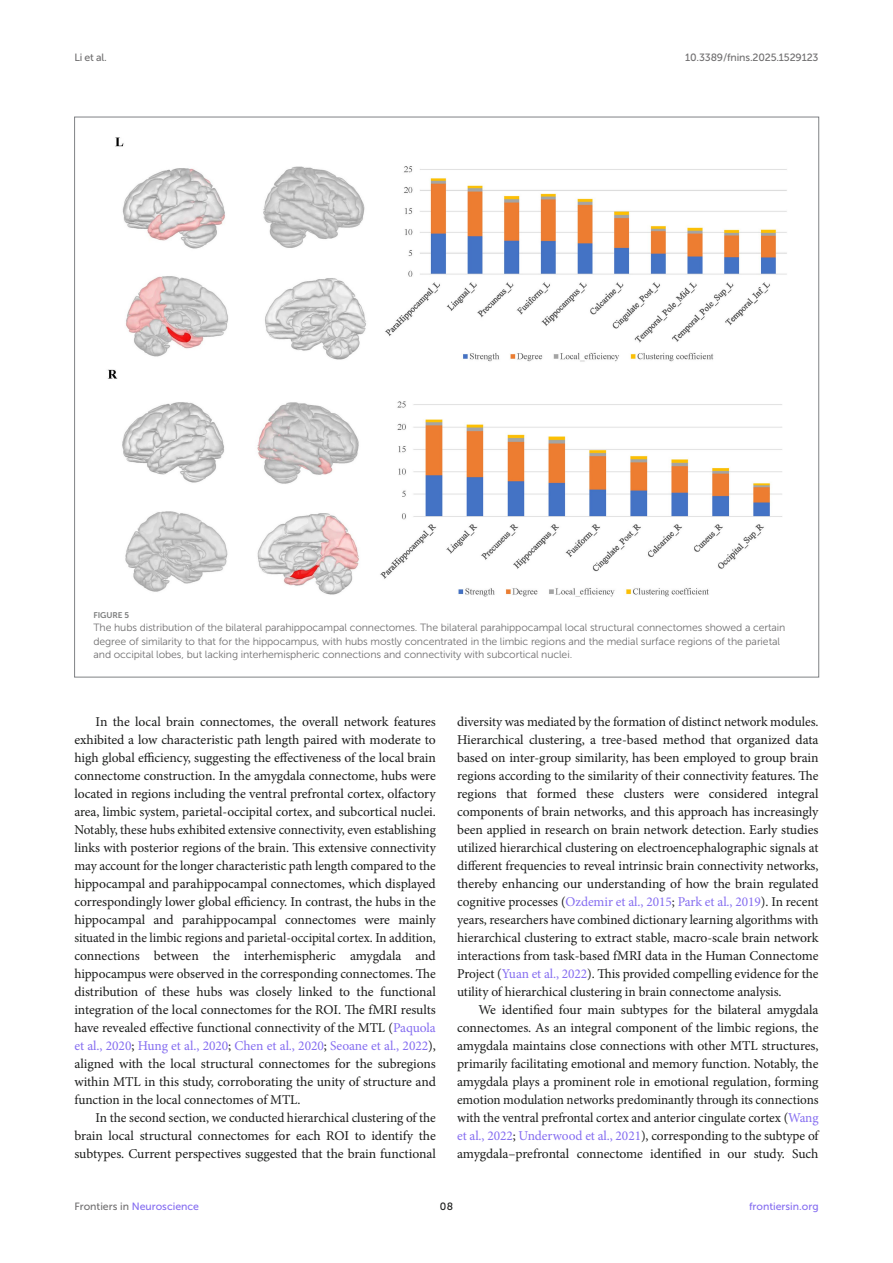
<style>
.page{position:relative;width:893px;height:1263px;background:#fff}
.page>*{position:absolute;margin:0;border:0;box-sizing:border-box;transform-origin:0 0}
.TEXT{font:13.5px/18px "Minion Pro";letter-spacing:-.005em;color:#1b1c1b;text-align:justify}
.FIG_LEG{font:10.5px/13.5px "Museo Sans 300";letter-spacing:-.01em;color:#706f70}
.t1{font:10.5px "Museo Sans 500";color:#856df0}
.t2{font:10.5px "Museo Sans 500";letter-spacing:-.015em;color:#706f70}
.t3{font:10.5px "Museo Sans 500";color:#1b1c1b}
.FIG_HD{font:8.25px "Museo Sans 700";letter-spacing:-.01em;color:#7e7f7f}
.s1{color:#856df0}
.s2{color:#706f70}
</style>
<div class="page">
<img style="left:107px;top:137px;width:680px;height:460px">
<p class="t2" style="left:74px;top:51px;width:34px">Li et al.</p>
<p class="t2" style="left:685px;top:51px;width:135px">10.3389/fnins.2025.1529123</p>
<p class="FIG_HD" style="left:94px;top:610px;width:37px">FIGURE 5</p>
<p class="FIG_LEG" style="left:94px;top:621px;width:693px">The hubs distribution of the bilateral parahippocampal connectomes. The bilateral parahippocampal local structural connectomes showed a certain degree of similarity to that for the hippocampus, with hubs mostly concentrated in the limbic regions and the medial surface regions of the parietal and occipital lobes, but lacking interhemispheric connections and connectivity with subcortical nuclei.</p>
<p class="TEXT" style="left:74px;top:713px;width:363px;text-indent:21px">In the local brain connectomes, the overall network features exhibited a low characteristic path length paired with moderate to high global efficiency, suggesting the effectiveness of the local brain connectome construction. In the amygdala connectome, hubs were located in regions including the ventral prefrontal cortex, olfactory area, limbic system, parietal-occipital cortex, and subcortical nuclei.<br>Notably, these hubs exhibited extensive connectivity, even establishing links with posterior regions of the brain. This extensive connectivity may account for the longer characteristic path length compared to the hippocampal and parahippocampal connectomes, which displayed correspondingly lower global efficiency. In contrast, the hubs in the hippocampal and parahippocampal connectomes were mainly situated in the limbic regions and parietal-occipital cortex. In addition, connections between the interhemispheric amygdala and hippocampus were observed in the corresponding connectomes. The distribution of these hubs was closely linked to the functional integration of the local connectomes for the ROI. The fMRI results have revealed effective functional connectivity of the MTL (<span class="s1">Paquola et al., 2020</span>; <span class="s1">Hung et al., 2020</span>; <span class="s1">Chen et al., 2020</span>; <span class="s1">Seoane et al., 2022</span>), aligned with the local structural connectomes for the subregions within MTL in this study, corroborating the unity of structure and function in the local connectomes of MTL.</p>
<p class="TEXT" style="left:74px;top:1109px;width:363px;text-indent:21px">In the second section, we conducted hierarchical clustering of the brain local structural connectomes for each ROI to identify the subtypes. Current perspectives suggested that the brain functional</p>
<p class="TEXT" style="left:457px;top:713px;width:363px">diversity was mediated by the formation of distinct network modules.<br>Hierarchical clustering, a tree-based method that organized data based on inter-group similarity, has been employed to group brain regions according to the similarity of their connectivity features. The regions that formed these clusters were considered integral components of brain networks, and this approach has increasingly been applied in research on brain network detection. Early studies utilized hierarchical clustering on electroencephalographic signals at different frequencies to reveal intrinsic brain connectivity networks, thereby enhancing our understanding of how the brain regulated cognitive processes (<span class="s1">Ozdemir et al., 2015</span>; <span class="s1">Park et al., 2019</span>). In recent years, researchers have combined dictionary learning algorithms with hierarchical clustering to extract stable, macro-scale brain network interactions from task-based fMRI data in the Human Connectome Project (<span class="s1">Yuan et al., 2022</span>). This provided compelling evidence for the utility of hierarchical clustering in brain connectome analysis.</p>
<p class="TEXT" style="left:457px;top:1001px;width:363px;text-indent:21px">We identified four main subtypes for the bilateral amygdala connectomes. As an integral component of the limbic regions, the amygdala maintains close connections with other MTL structures, primarily facilitating emotional and memory function. Notably, the amygdala plays a prominent role in emotional regulation, forming emotion modulation networks predominantly through its connections with the ventral prefrontal cortex and anterior cingulate cortex (<span class="s1">Wang et al., 2022</span>; <span class="s1">Underwood et al., 2021</span>), corresponding to the subtype of amygdala–prefrontal connectome identified in our study. Such</p>
<p class="t1" style="left:74px;top:1200px;width:126px"><span class="s2">Frontiers in</span> Neuroscience</p>
<p class="t3" style="left:440px;top:1200px;width:15px">08</p>
<p class="t1" style="left:749px;top:1200px;width:71px">frontiersin.org</p>
</div>
